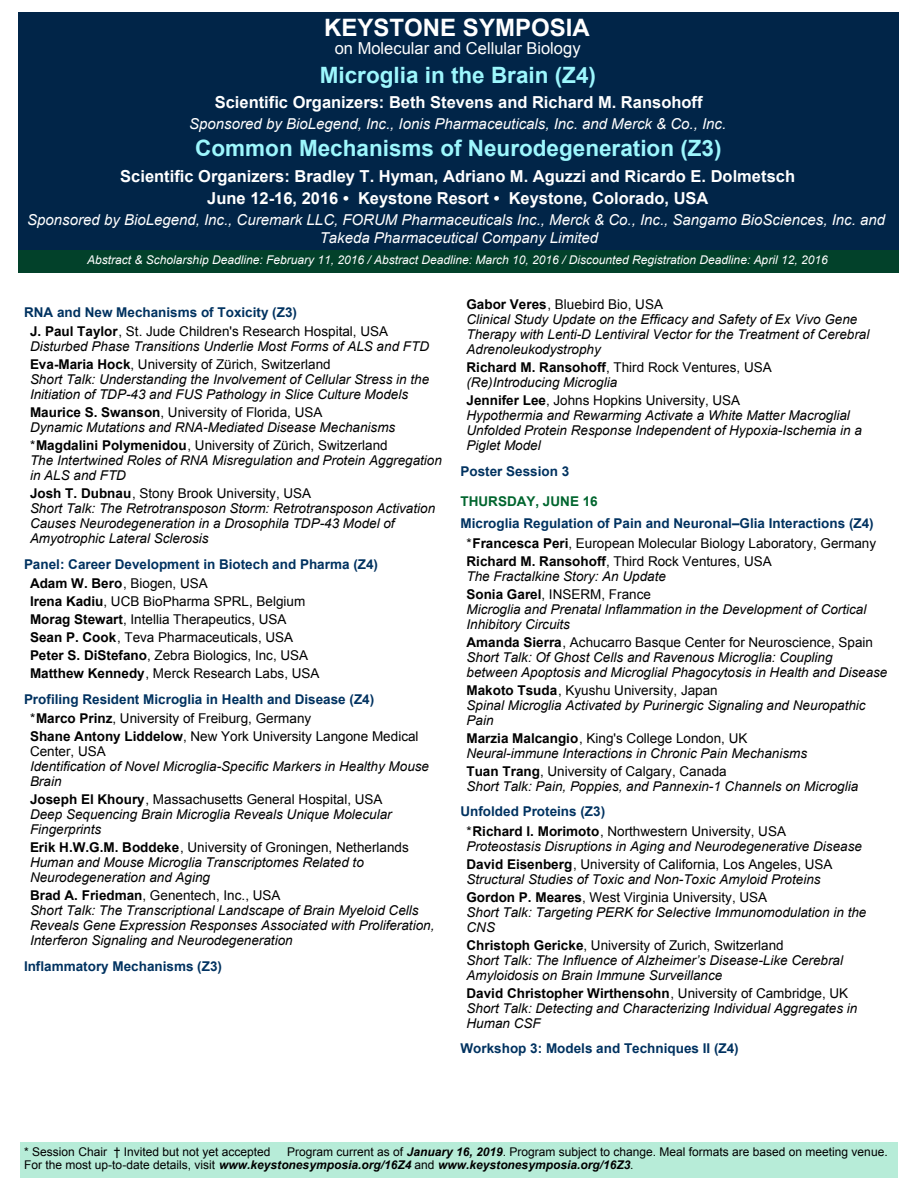
<style>
.page{position:relative;width:918px;height:1188px;background:#fff}
.page>*{position:absolute;margin:0;border:0;box-sizing:border-box;transform-origin:0 0}
.t1{font:700 24px "Arial";color:#fff}
.t2{font:700 22.5px "Arial";color:#9df7fd}
.t3{font:700 16.5px/22.5px "Arial";color:#fff;text-align:center}
.t4{font:16.5px "Arial";color:#fff}
.t5{font:italic 15px/18px "Arial";color:#fff;text-align:center}
.t6{font:italic 13.5px/15px "Arial";color:#000}
.t7{font:13.5px/18px "Arial";color:#000}
.t8{font:700 13.5px/19.5px "Arial";color:#003260}
.t9{font:700 13.5px "Arial";color:#00652e}
.t10{font:12px/13.5px "Arial";color:#000}
.t11{font:italic 12px "Arial";color:#fff}
.s1{font-weight:700;color:#003260}
.s2{font-weight:700}
.s3{font-weight:700;font-style:normal}
.s4{font-style:normal}
.s5{color:#000}
.s6{font-weight:400;color:#000}
.s7{font-weight:700;font-style:italic}
</style>
<div class="page">
<div style="left:20px;top:1142px;width:877px;height:36px;background:#b7ecd8"></div>
<div style="left:18px;top:12px;width:881px;height:238px;background:#012548"></div>
<div style="left:18px;top:250px;width:881px;height:23px;background:#02412a"></div>
<h1 class="t1" style="left:324px;top:19px;width:267px">KEYSTONE SYMPOSIA</h1>
<p class="t4" style="left:335px;top:42px;width:247px">on Molecular and Cellular Biology</p>
<h2 class="t2" style="left:320px;top:66px;width:278px">Microglia in the Brain (Z4)</h2>
<p class="t3" style="left:215px;top:92px;width:489px">Scientific Organizers: Beth Stevens and Richard M. Ransohoff</p>
<p class="t5" style="left:189px;top:116px;width:538px">Sponsored by BioLegend, Inc., Ionis Pharmaceuticals, Inc. and Merck &amp; Co., Inc.</p>
<h2 class="t2" style="left:195px;top:140px;width:528px">Common Mechanisms of Neurodegeneration (Z3)</h2>
<p class="t3" style="left:120px;top:166px;width:676px">Scientific Organizers: Bradley T. Hyman, Adriano M. Aguzzi and Ricardo E. Dolmetsch<br>June 12-16, 2016 • Keystone Resort • Keystone, Colorado, USA</p>
<p class="t5" style="left:27px;top:212px;width:859px">Sponsored by BioLegend, Inc., Curemark LLC, FORUM Pharmaceuticals Inc., Merck &amp; Co., Inc., Sangamo BioSciences, Inc. and<br>Takeda Pharmaceutical Company Limited</p>
<p class="t11" style="left:87px;top:255px;width:742px">Abstract &amp; Scholarship Deadline: February 11, 2016 / Abstract Deadline: March 10, 2016 / Discounted Registration Deadline: April 12, 2016</p>
<p class="t7" style="left:30px;top:303px;width:360px;line-height:19.5px;text-indent:-6px"><span class="s1">RNA and New Mechanisms of Toxicity (Z3)<br></span><span class="s2">J. Paul Taylor</span>, St. Jude Children's Research Hospital, USA</p>
<p class="t6" style="left:30px;top:338px;width:401px;line-height:18px">Disturbed Phase Transitions Underlie Most Forms of ALS and FTD<br><span class="s3">Eva-Maria Hock</span><span class="s4">, University of Zürich, Switzerland</span></p>
<p class="t6" style="left:30px;top:373px;width:401px">Short Talk: Understanding the Involvement of Cellular Stress in the<br>Initiation of TDP-43 and FUS Pathology in Slice Culture Models</p>
<p class="t6" style="left:30px;top:406px;width:367px"><span class="s3">Maurice S. Swanson</span><span class="s4">, University of Florida, USA<br></span>Dynamic Mutations and RNA-Mediated Disease Mechanisms</p>
<p class="t6" style="left:30px;top:439px;width:413px"><span class="s4">*</span><span class="s3">Magdalini Polymenidou</span><span class="s4">, University of Zürich, Switzerland<br></span>The Intertwined Roles of RNA Misregulation and Protein Aggregation in ALS and FTD</p>
<p class="t6" style="left:30px;top:487px;width:407px"><span class="s3">Josh T. Dubnau</span><span class="s4">, Stony Brook University, USA<br></span>Short Talk: The Retrotransposon Storm: Retrotransposon Activation Causes Neurodegeneration in a Drosophila TDP-43 Model of Amyotrophic Lateral Sclerosis</p>
<p class="t8" style="left:30px;top:555px;width:350px;text-indent:-6px">Panel: Career Development in Biotech and Pharma (Z4)<br><span class="s5">Adam W. Bero</span><span class="s6">, Biogen, USA</span></p>
<p class="t7" style="left:30px;top:594px;width:291px"><span class="s2">Irena Kadiu</span>, UCB BioPharma SPRL, Belgium <span class="s2">Morag Stewart</span>, Intellia Therapeutics, USA <span class="s2">Sean P. Cook</span>, Teva Pharmaceuticals, USA <span class="s2">Peter S. DiStefano</span>, Zebra Biologics, Inc, USA <span class="s2">Matthew Kennedy</span>, Merck Research Labs, USA</p>
<p class="t8" style="left:30px;top:690px;width:346px;text-indent:-6px">Profiling Resident Microglia in Health and Disease (Z4) <span class="s6">*</span><span class="s5">Marco Prinz</span><span class="s6">, University of Freiburg, Germany</span></p>
<p class="t7" style="left:30px;top:730px;width:390px;line-height:15px"><span class="s2">Shane Antony Liddelow</span>, New York University Langone Medical<br>Center, USA</p>
<p class="t6" style="left:30px;top:760px;width:401px">Identification of Novel Microglia-Specific Markers in Healthy Mouse<br>Brain</p>
<p class="t6" style="left:30px;top:793px;width:363px"><span class="s3">Joseph El Khoury</span><span class="s4">, Massachusetts General Hospital, USA<br></span>Deep Sequencing Brain Microglia Reveals Unique Molecular<br>Fingerprints</p>
<p class="t6" style="left:30px;top:841px;width:380px"><span class="s3">Erik H.W.G.M. Boddeke</span><span class="s4">, University of Groningen, Netherlands<br></span>Human and Mouse Microglia Transcriptomes Related to<br>Neurodegeneration and Aging</p>
<p class="t6" style="left:30px;top:889px;width:406px"><span class="s3">Brad A. Friedman</span><span class="s4">, Genentech, Inc., USA<br></span>Short Talk: The Transcriptional Landscape of Brain Myeloid Cells Reveals Gene Expression Responses Associated with Proliferation, Interferon Signaling and Neurodegeneration</p>
<p class="t8" style="left:24px;top:957px;width:200px">Inflammatory Mechanisms (Z3)</p>
<p class="t6" style="left:466px;top:298px;width:404px"><span class="s3">Gabor Veres</span><span class="s4">, Bluebird Bio, USA<br></span>Clinical Study Update on the Efficacy and Safety of Ex Vivo Gene Therapy with Lenti-D Lentiviral Vector for the Treatment of Cerebral Adrenoleukodystrophy</p>
<p class="t6" style="left:466px;top:361px;width:307px"><span class="s3">Richard M. Ransohoff</span><span class="s4">, Third Rock Ventures, USA </span>(Re)Introducing Microglia</p>
<p class="t6" style="left:466px;top:394px;width:397px"><span class="s3">Jennifer Lee</span><span class="s4">, Johns Hopkins University, USA<br></span>Hypothermia and Rewarming Activate a White Matter Macroglial Unfolded Protein Response Independent of Hypoxia-Ischemia in a Piglet Model</p>
<p class="t8" style="left:460px;top:462px;width:110px">Poster Session 3</p>
<p class="t9" style="left:460px;top:496px;width:139px">THURSDAY, JUNE 16</p>
<p class="t8" style="left:460px;top:515px;width:417px;text-align:center">Microglia Regulation of Pain and Neuronal–Glia Interactions (Z4) <span class="s6">*</span><span class="s5">Francesca Peri</span><span class="s6">, European Molecular Biology Laboratory, Germany</span></p>
<p class="t6" style="left:466px;top:554px;width:307px"><span class="s3">Richard M. Ransohoff</span><span class="s4">, Third Rock Ventures, USA<br></span>The Fractalkine Story: An Update</p>
<p class="t6" style="left:466px;top:587px;width:401px"><span class="s3">Sonia Garel</span><span class="s4">, INSERM, France<br></span>Microglia and Prenatal Inflammation in the Development of Cortical<br>Inhibitory Circuits</p>
<p class="t6" style="left:466px;top:635px;width:422px"><span class="s3">Amanda Sierra</span><span class="s4">, Achucarro Basque Center for Neuroscience, Spain<br></span>Short Talk: Of Ghost Cells and Ravenous Microglia: Coupling<br>between Apoptosis and Microglial Phagocytosis in Health and Disease</p>
<p class="t6" style="left:466px;top:683px;width:401px"><span class="s3">Makoto Tsuda</span><span class="s4">, Kyushu University, Japan<br></span>Spinal Microglia Activated by Purinergic Signaling and Neuropathic<br>Pain</p>
<p class="t6" style="left:466px;top:731px;width:342px"><span class="s3">Marzia Malcangio</span><span class="s4">, King's College London, UK<br></span>Neural-immune Interactions in Chronic Pain Mechanisms</p>
<p class="t6" style="left:466px;top:764px;width:393px"><span class="s3">Tuan Trang</span><span class="s4">, University of Calgary, Canada<br></span>Short Talk: Pain, Poppies, and Pannexin-1 Channels on Microglia</p>
<p class="t7" style="left:466px;top:803px;width:321px;line-height:19.5px;text-indent:-6px"><span class="s1">Unfolded Proteins (Z3)<br></span>*<span class="s2">Richard I. Morimoto</span>, Northwestern University, USA</p>
<p class="t6" style="left:466px;top:838px;width:397px;line-height:18px">Proteostasis Disruptions in Aging and Neurodegenerative Disease<br><span class="s3">David Eisenberg</span><span class="s4">, University of California, Los Angeles, USA</span></p>
<p class="t6" style="left:466px;top:871px;width:356px;line-height:18px">Structural Studies of Toxic and Non-Toxic Amyloid Proteins<br><span class="s3">Gordon P. Meares</span><span class="s4">, West Virginia University, USA</span></p>
<p class="t6" style="left:466px;top:905px;width:401px">Short Talk: Targeting PERK for Selective Immunomodulation in the<br>CNS</p>
<p class="t6" style="left:466px;top:938px;width:378px"><span class="s3">Christoph Gericke</span><span class="s4">, University of Zurich, Switzerland<br></span>Short Talk: The Influence of Alzheimer’s Disease-Like Cerebral<br>Amyloidosis on Brain Immune Surveillance</p>
<p class="t6" style="left:466px;top:986px;width:392px"><span class="s3">David Christopher Wirthensohn</span><span class="s4">, University of Cambridge, UK<br></span>Short Talk: Detecting and Characterizing Individual Aggregates in<br>Human CSF</p>
<p class="t8" style="left:460px;top:1040px;width:280px">Workshop 3: Models and Techniques II (Z4)</p>
<p class="t10" style="left:24px;top:1146px;width:248px">* Session Chair † Invited but not yet accepted</p>
<p class="t10" style="left:24px;top:1146px;width:865px;text-indent:263px">Program current as of <span class="s7">January 16, 2019</span>. Program subject to change. Meal formats are based on meeting venue.<br>For the most up-to-date details, visit <span class="s7">www.keystonesymposia.org/16Z4</span> and <span class="s7">www.keystonesymposia.org/16Z3</span>.</p>
</div>
